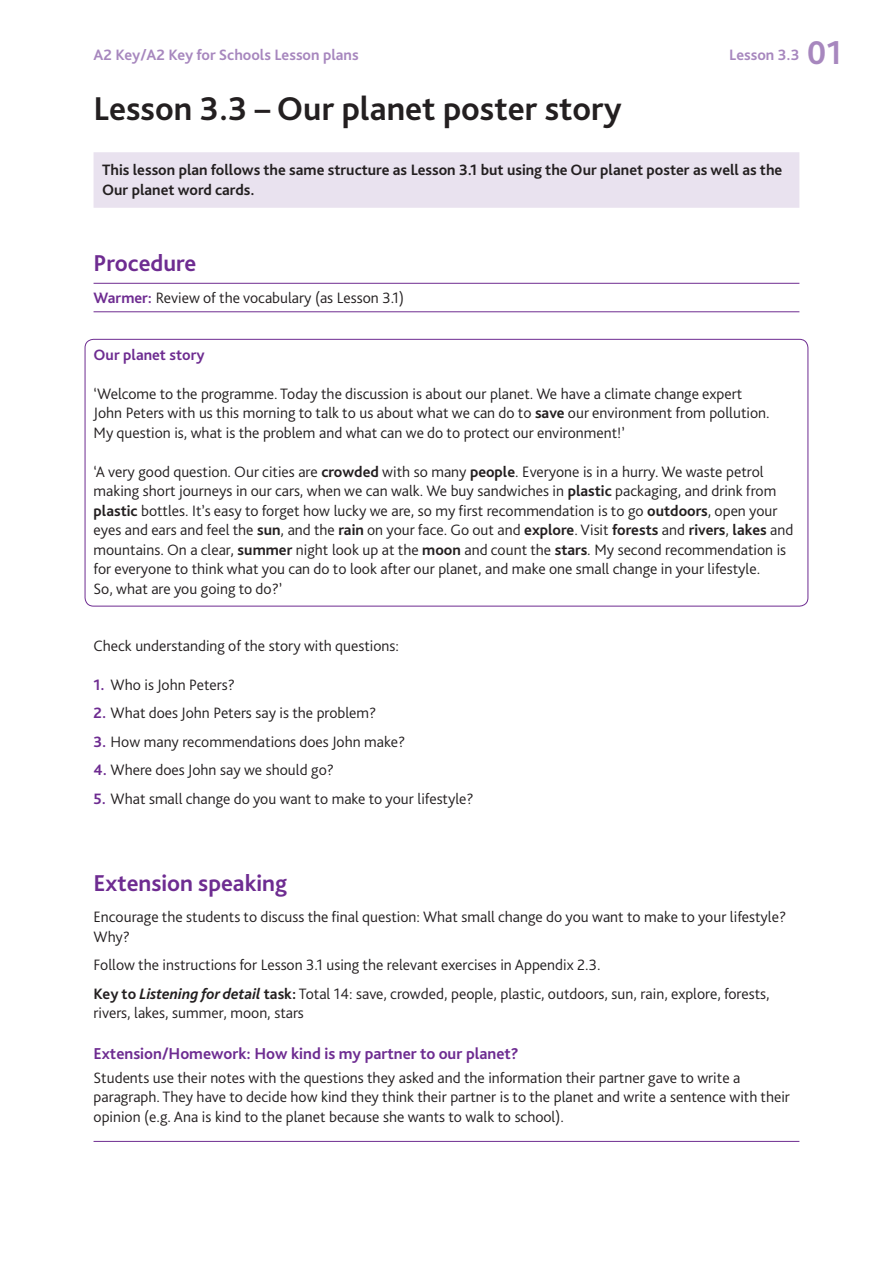
<style>
.page{position:relative;width:893px;height:1263px;background:#fff}
.page>*{position:absolute;margin:0;border:0;box-sizing:border-box;transform-origin:0 0}
.A_head{font:700 34.5px "Bliss Pro";color:#231f20}
.t1{font:700 34.5px "Bliss Pro";color:#a787be}
.B_head{font:700 24px "Bliss Pro";color:#6e2c91}
.D_head{font:700 16.5px "Bliss Pro";color:#6e2c91}
.Keyline_box{font:300 15.75px/19.5px "Bliss Pro";color:#231f20}
.Body{font:300 15.75px/19.5px "Bliss Pro";color:#231f20}
.Intro_2-line{font:700 15.75px/19.5px "Bliss Pro";color:#231f20}
.Running_header{font:700 15.75px "Bliss Pro";color:#a787be}
.Rules{font:300 15.75px "Bliss Pro";color:#231f20}
.Keyline_box-2{font:700 15.75px "Bliss Pro";color:#6e2c91}
.s1{font-weight:700;color:#6e2c91}
.s2{font-weight:700}
.s3{font-weight:700;font-style:italic}
</style>
<div class="page">
<div style="left:94px;top:152px;width:705px;height:56px;background:#e9e2ef"></div>
<hr style="left:94px;top:283px;width:705px;height:1px;background:#6e2c91">
<hr style="left:94px;top:311px;width:705px;height:1px;background:#6e2c91">
<div style="left:85px;top:339px;width:723px;height:267px;border:1px solid #6e2c91;border-radius:9px"></div>
<hr style="left:94px;top:1141px;width:705px;height:1px;background:#6e2c91">
<p class="Running_header" style="left:94px;top:45px;width:267px">A2 Key A/ 2 Key for Schools Lesson plans</p>
<p class="A_head" style="left:94px;top:87px;width:530px">Lesson 3.3 – Our planet poster story</p>
<p class="Intro_2-line" style="left:102px;top:160px;width:682px">This lesson plan follows the same structure as Lesson 3.1 but using the Our planet poster as well as the<br>Our planet word cards.</p>
<p class="Running_header" style="left:729px;top:45px;width:72px">Lesson 3.3</p>
<h1 class="t1" style="left:807px;top:32px;width:37px">01</h1>
<p class="B_head" style="left:94px;top:248px;width:104px">Procedure</p>
<p class="Rules" style="left:94px;top:288px;width:312px"><span class="s1">Warmer:</span> Review of the vocabulary (as Lesson 3.1(</p>
<p class="Keyline_box-2" style="left:94px;top:345px;width:113px">Our planet story</p>
<p class="Keyline_box" style="left:94px;top:383px;width:678px">‘Welcome to the programme. Today the discussion is about our planet. We have a climate change expert<br>John Peters with us this morning to talk to us about what we can do to <span class="s2">save</span> our environment from pollution.<br>My question is, what is the problem and what can we do to protect our environment ‘!</p>
<p class="Keyline_box" style="left:94px;top:461px;width:701px">A‘ very good question. Our cities are <span class="s2">crowded</span> with so many <span class="s2">people</span>. Everyone is in a hurry. We waste petrol making short journeys in our cars, when we can walk. We buy sandwiches in <span class="s2">plastic</span> packaging, and drink from <span class="s2">plastic</span> bottles s’I t. easy to forget how lucky we are, so my first recommendation is to go <span class="s2">outdoors</span>, open your eyes and ears and feel the <span class="s2">sun</span>, and the <span class="s2">rain</span> on your face. Go out and <span class="s2">explore</span>. Visit <span class="s2">forests</span> and <span class="s2">rivers</span>, <span class="s2">lakes</span> and mountains. On a clear, <span class="s2">summer</span> night look up at the <span class="s2">moon</span> and count the <span class="s2">stars</span>. My second recommendation is for everyone to think what you can do to look after our planet, and make one small change in your lifestyle.<br>So, what are you going to do ‘?</p>
<p class="Body" style="left:94px;top:635px;width:307px">Check understanding of the story with questions:</p>
<p class="Keyline_box" style="left:94px;top:674px;width:143px"><span class="s1">1.</span> Who is John Peters?</p>
<p class="Keyline_box" style="left:94px;top:703px;width:284px"><span class="s1">2.</span> What does John Peters say is the problem?</p>
<p class="Keyline_box" style="left:94px;top:731px;width:313px"><span class="s1">3.</span> How many recommendations does John make?</p>
<p class="Keyline_box" style="left:94px;top:760px;width:242px"><span class="s1">4.</span> Where does John say we should go?</p>
<p class="Keyline_box" style="left:94px;top:788px;width:382px"><span class="s1">5.</span> What small change do you want to make to your lifestyle?</p>
<p class="B_head" style="left:94px;top:868px;width:195px">Extension speaking</p>
<p class="Body" style="left:94px;top:907px;width:694px">Encourage the students to discuss the final question: What small change do you want to make to your lifestyle?<br>Why?</p>
<p class="Body" style="left:94px;top:955px;width:508px">Follow the instructions for Lesson 3.1 using the relevant exercises in Appendix 2.3.</p>
<p class="Body" style="left:94px;top:983px;width:678px"><span class="s2">Key to</span> <span class="s3">Listening fordetail</span> <span class="s2">task:</span> Total 14: save, crowded, people, plastic, outdoors, sun, rain, explore, forests, rivers, lakes, summer, moon, stars</p>
<p class="D_head" style="left:94px;top:1043px;width:427px">Extension/Homework: How kind is my partner to our planet?</p>
<p class="Body" style="left:94px;top:1067px;width:698px">Students use their notes with the questions they asked and the information their partner gave to write a paragraph. They have to decide how kind they think their partner is to the planet and write a sentence with their opinion .g.e( Ana is kind to the planet because she wants to walk to school .(</p>
</div>
